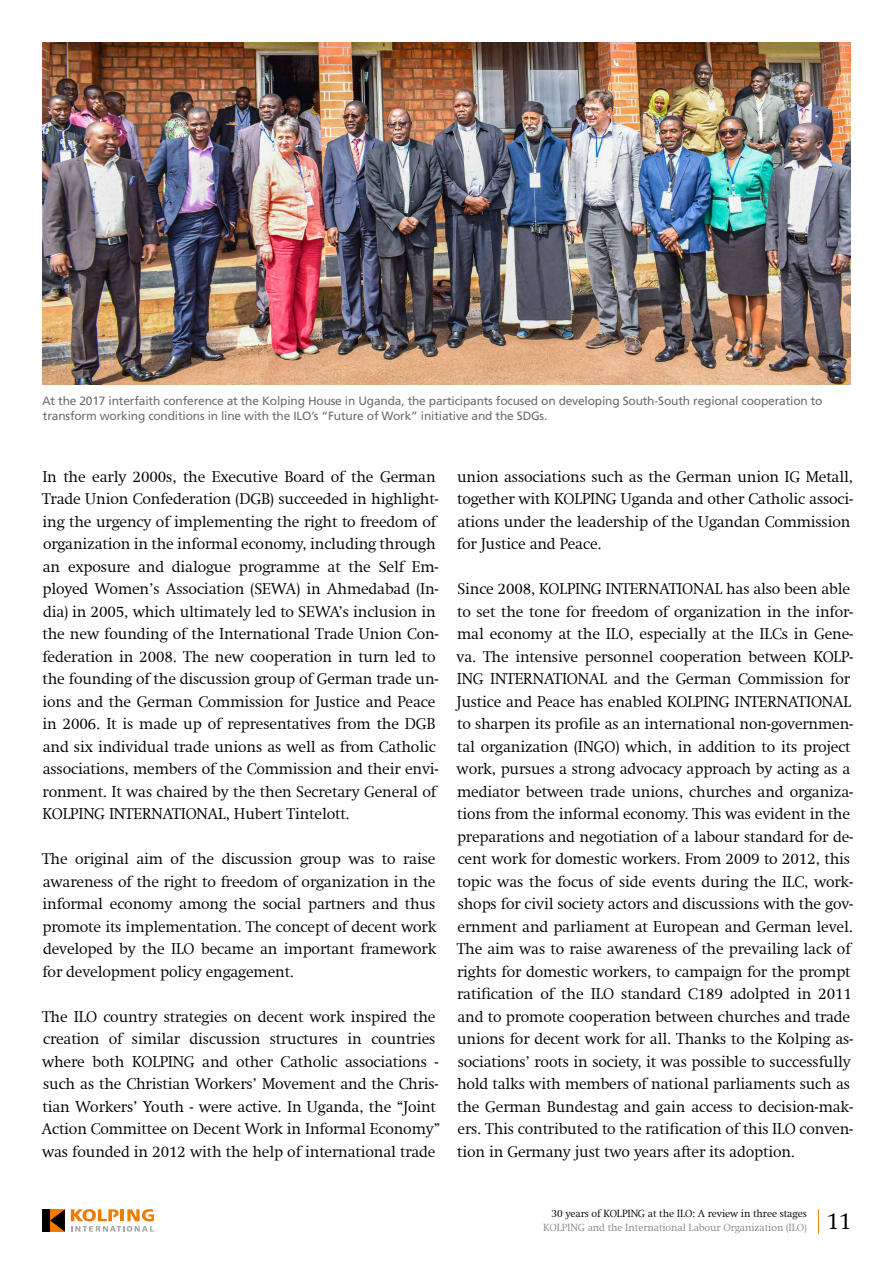
<style>
.page{position:relative;width:893px;height:1263px;background:#fff}
.page>*{position:absolute;margin:0;border:0;box-sizing:border-box;transform-origin:0 0}
.t1{font:300 24px "Swift Com";color:#000}
.COPY{font:300 15.75px/22.5px "Swift Com";letter-spacing:-.01em;color:#000}
.BU{font:12px/15px "Frutiger LT Std";letter-spacing:-.015em;color:#6e6e6e}
.t2{font:300 10.5px "Swift Com";letter-spacing:-.01em;color:#868786}
.t3{font:300 10.5px "Swift Com";letter-spacing:-.01em;color:#000}
</style>
<div class="page">
<svg style="left:71px;top:1209px;width:83px;height:23px"></svg>
<div style="left:43px;top:1209px;width:7px;height:22px;background:#000"></div>
<svg style="left:50px;top:1209px;width:15px;height:22px"></svg>
<svg style="left:818px;top:1209px;width:1px;height:25px"></svg>
<img style="left:43px;top:43px;width:807px;height:342px">
<p class="BU" style="left:42px;top:393px;width:782px">At the 2017 interfaith conference at the Kolping House in Uganda, the participants focused on developing South-South regional cooperation to transform working conditions in line with the ILO’s “Future of Work” initiative and the SDGs.</p>
<p class="COPY" style="left:42px;top:465px;width:398px">In the early 2000s, the Executive Board of the German Trade Union Confederation (DGB) succeeded in highlight&shy;ing the urgency of implementing the right to freedom of organization in the informal economy, including through an exposure and dialogue programme at the Self Em&shy;ployed Women’s Association (SEWA) in Ahmedabad (In&shy;dia) in 2005, which ultimately led to SEWA’s inclusion in the new founding of the International Trade Union Con&shy;federation in 2008. The new cooperation in turn led to the founding of the discussion group of German trade un&shy;ions and the German Commission for Justice and Peace in 2006. It is made up of representatives from the DGB and six individual trade unions as well as from Catholic associations, members of the Commission and their envi&shy;ronment. It was chaired by the then Secretary General of KOLPING INTERNATIONAL, Hubert Tintelott.</p>
<p class="COPY" style="left:42px;top:847px;width:396px;text-align:justify">The original aim of the discussion group was to raise awareness of the right to freedom of organization in the informal economy among the social partners and thus promote its implementation. The concept of decent work developed by the ILO became an important framework for development policy engagement.</p>
<p class="COPY" style="left:41px;top:1005px;width:400px">The ILO country strategies on decent work inspired the creation of similar discussion structures in countries where both KOLPING and other Catholic associations - such as the Christian Workers’ Movement and the Chris&shy;tian Workers’ Youth - were active. In Uganda, the “Joint Action Committee on Decent Work in Informal Economy” was founded in 2012 with the help of international trade</p>
<p class="COPY" style="left:457px;top:465px;width:398px">union associations such as the German union IG Metall, together with KOLPING Uganda and other Catholic associ&shy;ations under the leadership of the Ugandan Commission for Justice and Peace.</p>
<p class="COPY" style="left:457px;top:577px;width:398px">Since 2008, KOLPING INTERNATIONAL has also been able to set the tone for freedom of organization in the infor&shy;mal economy at the ILO, especially at the ILCs in Gene&shy;va. The intensive personnel cooperation between KOLP-ING INTERNATIONAL and the German Commission for Justice and Peace has enabled KOLPING INTERNATIONAL to sharpen its profile as an international non-governmen&shy;tal organization (INGO) which, in addition to its project work, pursues a strong advocacy approach by acting as a mediator between trade unions, churches and organiza&shy;tions from the informal economy. This was evident in the preparations and negotiation of a labour standard for de&shy;cent work for domestic workers. From 2009 to 2012, this topic was the focus of side events during the ILC, work&shy;shops for civil society actors and discussions with the gov&shy;ernment and parliament at European and German level.<br>The aim was to raise awareness of the prevailing lack of rights for domestic workers, to campaign for the prompt ratification of the ILO standard C189 adolpted in 2011 and to promote cooperation between churches and trade unions for decent work for all. Thanks to the Kolping as&shy;sociations’ roots in society, it was possible to successfully hold talks with members of national parliaments such as the German Bundestag and gain access to decision-mak&shy;ers. This contributed to the ratification of this ILO conven&shy;tion in Germany just two years after its adoption.</p>
<p class="t3" style="left:552px;top:1208px;width:257px">30 years of KOLPING at the ILO: A review in three stages</p>
<p class="t2" style="left:543px;top:1221px;width:265px">KOLPING and the International Labour Organization (ILO)</p>
<h1 class="t1" style="left:826px;top:1207px;width:27px">11</h1>
</div>
